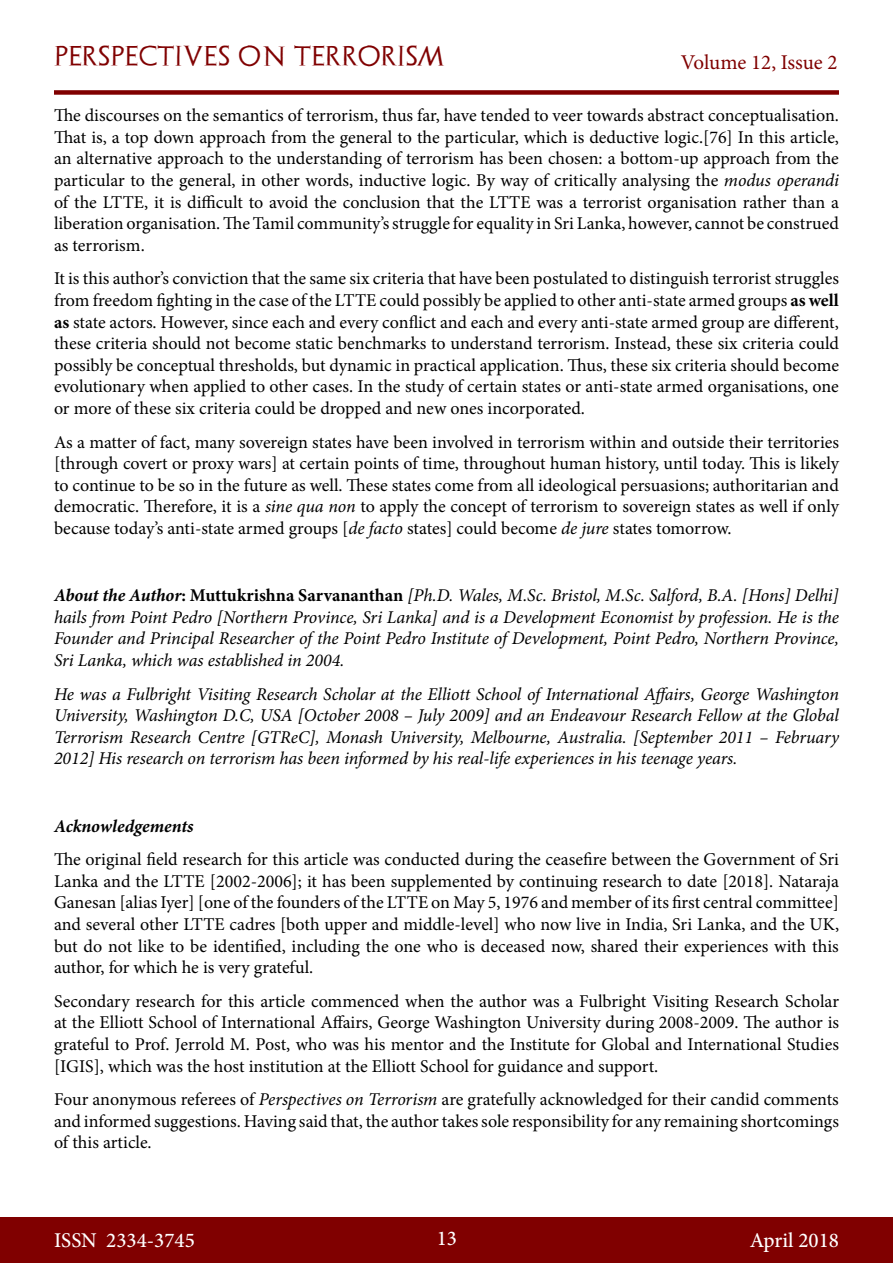
<style>
.page{position:relative;width:893px;height:1263px;background:#fff}
.page>*{position:absolute;margin:0;border:0;box-sizing:border-box;transform-origin:0 0}
.t1{font:500 21px "Minion Pro";color:#fff}
.t2{font:21px "Archeologicaps";letter-spacing:.045em;color:#800000}
.t3{font:21px "Minion Pro";letter-spacing:-.005em;color:#800000}
.t4{font:18px/21.6px "Minion Pro";color:#000;text-align:justify}
.t5{font:italic 18px/21.6px "Minion Pro";letter-spacing:-.005em;color:#000;text-align:justify}
.t6{font:italic 700 18px "Minion Pro";letter-spacing:-.005em;color:#000}
.s1{font-style:italic}
.s2{font-weight:700}
.s3{font-weight:700;font-style:normal}
</style>
<div class="page">
<div style="left:0;top:1217px;width:893px;height:46px;background:#800000"></div>
<div style="left:54px;top:90px;width:785px;height:5px;background:#800000"></div>
<p class="t2" style="left:54px;top:43px;width:392px">PERSPECTIVES ON TERRORISM</p>
<p class="t3" style="left:681px;top:48px;width:158px">Volume 12, Issue 2</p>
<p class="t4" style="left:54px;top:105px;width:786px">The discourses on the semantics of terrorism, thus far, have tended to veer towards abstract conceptualisation.<br>That is, a top down approach from the general to the particular, which is deductive logic.[76] In this article, an alternative approach to the understanding of terrorism has been chosen: a bottom-up approach from the particular to the general, in other words, inductive logic. By way of critically analysing the <span class="s1">modus operandi </span>of the LTTE, it is difficult to avoid the conclusion that the LTTE was a terrorist organisation rather than a liberation organisation. The Tamil community’s struggle for equality in Sri Lanka, however, cannot be construed as terrorism.</p>
<p class="t4" style="left:54px;top:268px;width:787px">It is this author’s conviction that the same six criteria that have been postulated to distinguish terrorist struggles from freedom fighting in the case of the LTTE could possibly be applied to other anti-state armed groups <span class="s2">as well as</span> state actors. However, since each and every conflict and each and every anti-state armed group are different, these criteria should not become static benchmarks to understand terrorism. Instead, these six criteria could possibly be conceptual thresholds, but dynamic in practical application. Thus, these six criteria should become evolutionary when applied to other cases. In the study of certain states or anti-state armed organisations, one or more of these six criteria could be dropped and new ones incorporated.</p>
<p class="t4" style="left:54px;top:431px;width:787px">As a matter of fact, many sovereign states have been involved in terrorism within and outside their territories [through covert or proxy wars] at certain points of time, throughout human history, until today. This is likely to continue to be so in the future as well. These states come from all ideological persuasions; authoritarian and democratic. Therefore, it is a <span class="s1">sine qua non</span> to apply the concept of terrorism to sovereign states as well if only because today’s anti-state armed groups [<span class="s1">de facto</span> states] could become <span class="s1">de jure</span> states tomorrow.</p>
<p class="t5" style="left:54px;top:585px;width:786px"><span class="s2">About the Author</span><span class="s3">: Muttukrishna Sarvananthan</span> [Ph.D. Wales, M.Sc. Bristol, M.Sc. Salford, B.A. [Hons] Delhi] hails from Point Pedro [Northern Province, Sri Lanka] and is a Development Economist by profession. He is the Founder and Principal Researcher of the Point Pedro Institute of Development, Point Pedro, Northern Province, Sri Lanka, which was established in 2004.</p>
<p class="t5" style="left:54px;top:683px;width:787px">He was a Fulbright Visiting Research Scholar at the Elliott School of International Affairs, George Washington University, Washington D.C, USA [October 2008 – July 2009] and an Endeavour Research Fellow at the Global Terrorism Research Centre [GTReC], Monash University, Melbourne, Australia. [September 2011 – February 2012] His research on terrorism has been informed by his real-life experiences in his teenage years.</p>
<p class="t6" style="left:54px;top:813px;width:141px">Acknowledgements</p>
<p class="t4" style="left:54px;top:849px;width:787px">The original field research for this article was conducted during the ceasefire between the Government of Sri Lanka and the LTTE [2002-2006]; it has been supplemented by continuing research to date [2018]. Nataraja Ganesan [alias Iyer] [one of the founders of the LTTE on May 5, 1976 and member of its first central committee] and several other LTTE cadres [both upper and middle-level] who now live in India, Sri Lanka, and the UK, but do not like to be identified, including the one who is deceased now, shared their experiences with this author, for which he is very grateful.</p>
<p class="t4" style="left:54px;top:990px;width:786px">Secondary research for this article commenced when the author was a Fulbright Visiting Research Scholar at the Elliott School of International Affairs, George Washington University during 2008-2009. The author is grateful to Prof. Jerrold M. Post, who was his mentor and the Institute for Global and International Studies [IGIS], which was the host institution at the Elliott School for guidance and support.</p>
<p class="t4" style="left:54px;top:1089px;width:786px">Four anonymous referees of <span class="s1">Perspectives on Terrorism</span> are gratefully acknowledged for their candid comments and informed suggestions. Having said that, the author takes sole responsibility for any remaining shortcomings of this article.</p>
<p class="t1" style="left:54px;top:1226px;width:142px">ISSN 2334-3745</p>
<p class="t1" style="left:437px;top:1224px;width:22px">13</p>
<p class="t1" style="left:750px;top:1226px;width:91px">April 2018</p>
</div>
